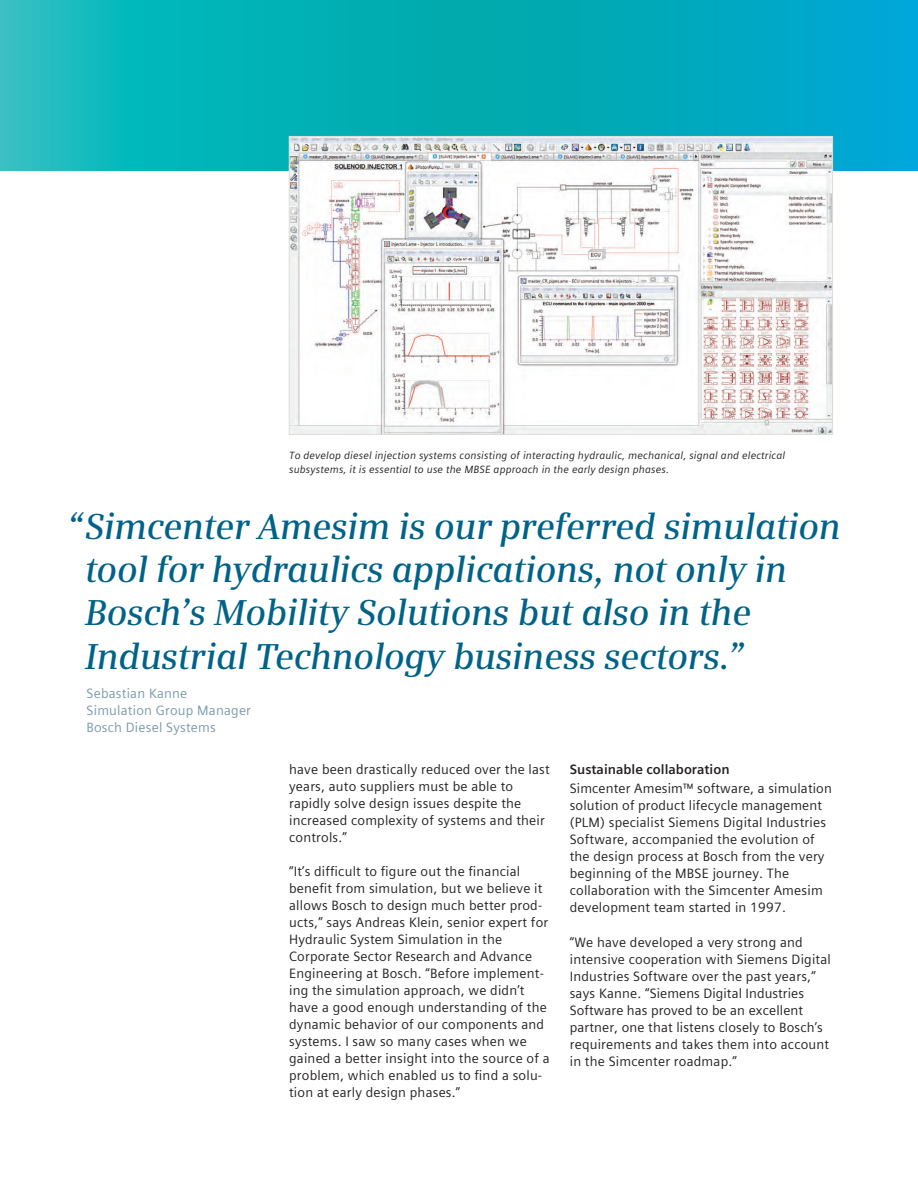
<style>
.page{position:relative;width:918px;height:1188px;background:#fff}
.page>*{position:absolute;margin:0;border:0;box-sizing:border-box;transform-origin:0 0}
.t1{font:italic 600 36px/43.2px "Siemens Serif";letter-spacing:-.01em;color:#006288}
.t2{font:13.5px/17px "Siemens Sans Global";letter-spacing:.015em;color:#231f20}
.t3{font:13.5px/17px "Siemens Sans Global";letter-spacing:.015em;color:#7b99a9}
.t4{font:700 13.5px "Siemens Sans Global";color:#231f20}
.t5{font:italic 10.5px/13.5px "Siemens Sans Global";letter-spacing:.015em;color:#231f20}
</style>
<div class="page">
<svg style="left:0;top:0;width:918px;height:170px;background:#06afbb"></svg>
<img style="left:291px;top:138px;width:540px;height:295px">
<div style="left:289px;top:136px;width:544px;height:299px;border:1px solid #deddd5"></div>
<p class="t5" style="left:289px;top:449px;width:498px">To develop diesel injection systems consisting of interacting hydraulic, mechanical, signal and electrical subsystems, it is essential to use the MBSE approach in the early design phases.</p>
<h1 class="t1" style="left:85px;top:505px;width:757px;text-indent:-18px">“Simcenter Amesim is our preferred simulation tool for hydraulics applications, not only in Bosch’s Mobility Solutions but also in the Industrial Technology business sectors.”</h1>
<p class="t3" style="left:87px;top:685px;width:166px">Sebastian Kanne<br>Simulation Group Manager<br>Bosch Diesel Systems</p>
<p class="t2" style="left:289px;top:761px;width:262px">have been drastically reduced over the last years, auto suppliers must be able to rapidly solve design issues despite the increased complexity of systems and their controls.”</p>
<p class="t2" style="left:289px;top:863px;width:262px">“It’s difficult to figure out the financial benefit from simulation, but we believe it allows Bosch to design much better prod&shy;ucts,” says Andreas Klein, senior expert for Hydraulic System Simulation in the Corporate Sector Research and Advance Engineering at Bosch. “Before implement&shy;ing the simulation approach, we didn’t have a good enough understanding of the dynamic behavior of our components and systems. I saw so many cases when we gained a better insight into the source of a problem, which enabled us to find a solu&shy;tion at early design phases.”</p>
<p class="t4" style="left:570px;top:759px;width:161px">Sustainable collaboration</p>
<p class="t2" style="left:570px;top:780px;width:264px">Simcenter Amesim™ software, a simulation solution of product lifecycle management (PLM) specialist Siemens Digital Industries Software, accompanied the evolution of the design process at Bosch from the very beginning of the MBSE journey. The collaboration with the Simcenter Amesim development team started in 1997.</p>
<p class="t2" style="left:570px;top:933px;width:263px">“We have developed a very strong and intensive cooperation with Siemens Digital Industries Software over the past years,” says Kanne. “Siemens Digital Industries Software has proved to be an excellent partner, one that listens closely to Bosch’s requirements and takes them into account in the Simcenter roadmap.”</p>
</div>
